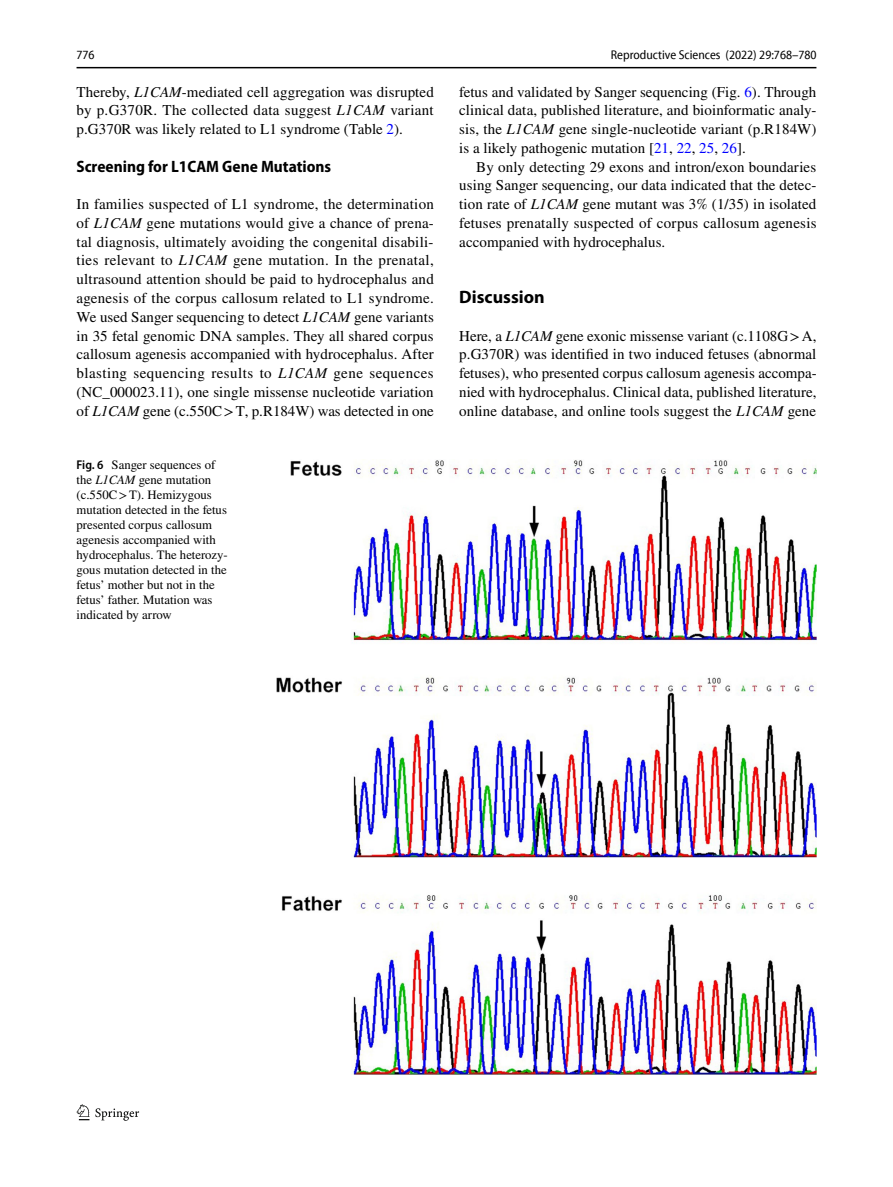
<style>
.page{position:relative;width:893px;height:1187px;background:#fff}
.page>*{position:absolute;margin:0;border:0;box-sizing:border-box;transform-origin:0 0}
.t1{font:700 18px "Myriad Pro";color:#000}
.t2{font:700 semi-condensed 16.5px "Myriad Pro";color:#000}
.t3{font:15px/18.8px "STIX";letter-spacing:.005em;color:#000;text-align:justify}
.t4{font:12.75px/15px "STIX";color:#000}
.t5{font:semi-condensed 12.75px "Myriad Pro Unic";color:#000}
.s1{font-style:italic}
.s2{color:#00f}
.s3{font-family:"Myriad Pro";font-weight:600;font-stretch:semi-condensed}
</style>
<div class="page">
<hr style="left:77px;top:67px;width:739px;height:1px;background:#000">
<img style="left:276px;top:460px;width:540px;height:613px">
<svg style="left:77px;top:1104px;width:12px;height:16px"></svg>
<svg style="left:95px;top:1108px;width:44px;height:12px"></svg>
<p class="t5" style="left:77px;top:50px;width:20px">776</p>
<p class="t5" style="left:611px;top:50px;width:207px">Reproductive Sciences (2022) 29:768–780</p>
<p class="t3" style="left:77px;top:83px;width:359px">Thereby, <span class="s1">L1CAM</span>-mediated cell aggregation was disrupted by p.G370R. The collected data suggest <span class="s1">L1CAM</span> variant p.G370R was likely related to L1 syndrome (Table <span class="s2">2</span>).</p>
<p class="t2" style="left:77px;top:157px;width:256px">Screening for L1CAM Gene Mutations</p>
<p class="t3" style="left:77px;top:196px;width:359px">In families suspected of L1 syndrome, the determination of <span class="s1">L1CAM</span> gene mutations would give a chance of prena&shy;tal diagnosis, ultimately avoiding the congenital disabili&shy;ties relevant to <span class="s1">L1CAM</span> gene mutation. In the prenatal, ultrasound attention should be paid to hydrocephalus and agenesis of the corpus callosum related to L1 syndrome.<br>We used Sanger sequencing to detect <span class="s1">L1CAM</span> gene variants in 35 fetal genomic DNA samples. They all shared corpus callosum agenesis accompanied with hydrocephalus. After blasting sequencing results to <span class="s1">L1CAM</span> gene sequences (NC_000023.11), one single missense nucleotide variation of <span class="s1">L1CAM</span> gene (c.550C&gt;T, p.R184W) was detected in one</p>
<p class="t4" style="left:77px;top:458px;width:153px"><span class="s3">Fig. 6</span> Sanger sequences of the <span class="s1">L1CAM</span> gene mutation (c.550C&gt;T). Hemizygous mutation detected in the fetus presented corpus callosum agenesis accompanied with hydrocephalus. The heterozy&shy;gous mutation detected in the fetus’ mother but not in the fetus’ father. Mutation was indicated by arrow</p>
<p class="t3" style="left:459px;top:83px;width:359px">fetus and validated by Sanger sequencing (Fig. <span class="s2">6</span>). Through clinical data, published literature, and bioinformatic analy&shy;sis, the <span class="s1">L1CAM</span> gene single-nucleotide variant (p.R184W) is a likely pathogenic mutation [<span class="s2">21</span>, <span class="s2">22</span>, <span class="s2">25</span>, <span class="s2">26</span>].</p>
<p class="t3" style="left:459px;top:158px;width:359px;text-indent:17px">By only detecting 29 exons and intron/exon boundaries using Sanger sequencing, our data indicated that the detec&shy;tion rate of <span class="s1">L1CAM</span> gene mutant was 3% (1/35) in isolated fetuses prenatally suspected of corpus callosum agenesis accompanied with hydrocephalus.</p>
<p class="t1" style="left:459px;top:285px;width:87px">Discussion</p>
<p class="t3" style="left:459px;top:327px;width:359px">Here, a <span class="s1">L1CAM</span> gene exonic missense variant (c.1108G&gt;A, p.G370R) was identified in two induced fetuses (abnormal fetuses), who presented corpus callosum agenesis accompa&shy;nied with hydrocephalus. Clinical data, published literature, online database, and online tools suggest the <span class="s1">L1CAM</span> gene</p>
</div>
